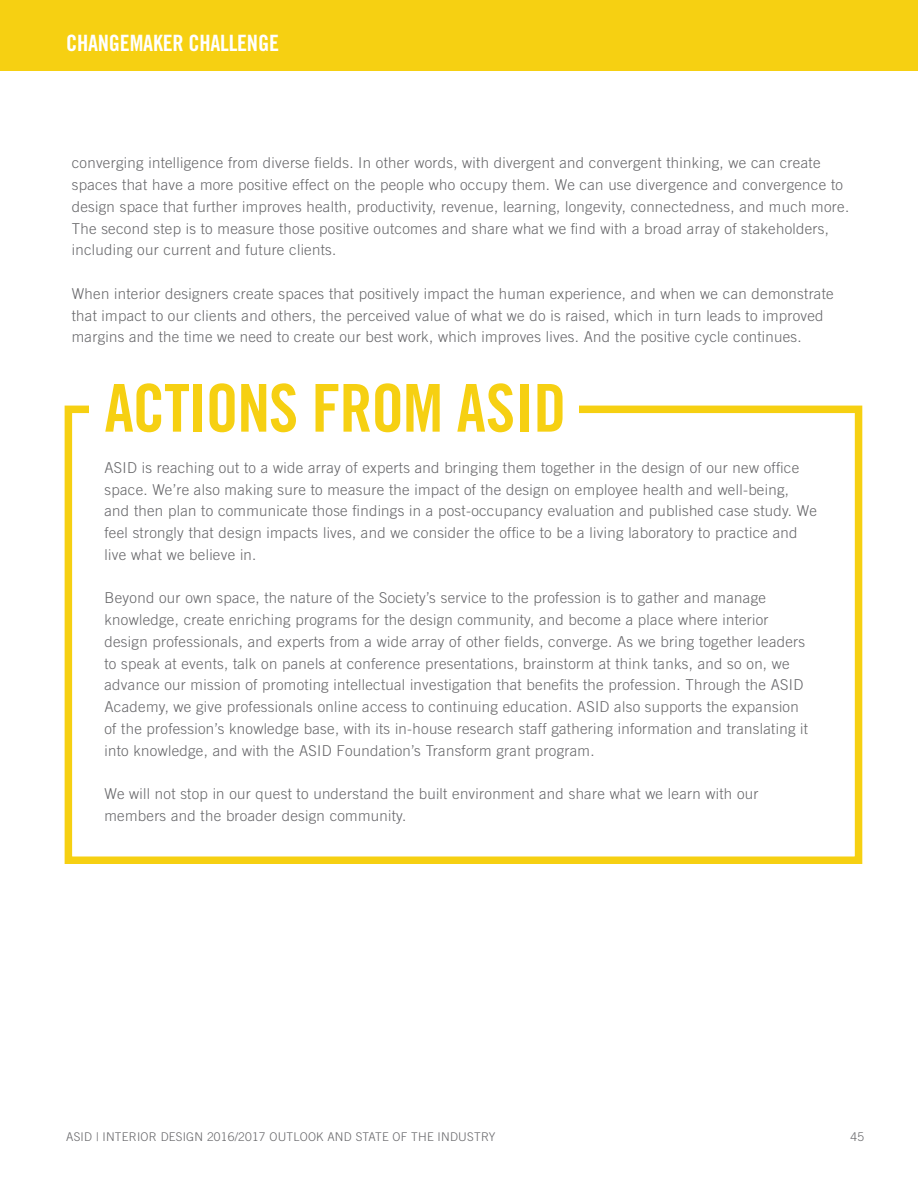
<style>
.page{position:relative;width:918px;height:1188px;background:#fff}
.page>*{position:absolute;margin:0;border:0;box-sizing:border-box;transform-origin:0 0}
.t1{font:66px "Trade Gothic LT Std Bd Cn 20";letter-spacing:-.02em;color:#f6d012}
.t2{font:22.5px "Trade Gothic LT Std Bd Cn 20";letter-spacing:-.01em;color:#fff}
.t3{font:300 15px/21.8px "Trade Gothic LT Std";letter-spacing:.02em;color:#67676a}
.t4{font:300 12px "Trade Gothic LT Std";letter-spacing:.02em;color:#67676a}
</style>
<div class="page">
<div style="left:0;top:0;width:918px;height:71px;background:#f6d012"></div>
<div style="left:65px;top:406px;width:797px;height:458px;border:8px solid #f6d012"></div>
<div style="left:89px;top:374px;width:490px;height:69px;background:#fff"></div>
<h2 class="t2" style="left:66px;top:30px;width:214px">CHANGEMAKER CHALLENGE</h2>
<p class="t3" style="left:72px;top:152px;width:779px">converging intelligence from diverse fields. In other words, with divergent and convergent thinking, we can create spaces that have a more positive effect on the people who occupy them. We can use divergence and convergence to design space that further improves health, productivity, revenue, learning, longevity, connectedness, and much more.<br>The second step is to measure those positive outcomes and share what we find with a broad array of stakeholders, including our current and future clients.</p>
<p class="t3" style="left:72px;top:282px;width:763px">When interior designers create spaces that positively impact the human experience, and when we can demonstrate that impact to our clients and others, the perceived value of what we do is raised, which in turn leads to improved margins and the time we need to create our best work, which improves lives. And the positive cycle continues.</p>
<h1 class="t1" style="left:105px;top:368px;width:463px">ACTIONS FROM ASID</h1>
<p class="t3" style="left:105px;top:456px;width:714px">ASID is reaching out to a wide array of experts and bringing them together in the design of our new office space. We’re also making sure to measure the impact of the design on employee health and well-being, and then plan to communicate those findings in a post-occupancy evaluation and published case study. We feel strongly that design impacts lives, and we consider the office to be a living laboratory to practice and live what we believe in.</p>
<p class="t3" style="left:105px;top:587px;width:705px">Beyond our own space, the nature of the Society’s service to the profession is to gather and manage knowledge, create enriching programs for the design community, and become a place where interior design professionals, and experts from a wide array of other fields, converge. As we bring together leaders to speak at events, talk on panels at conference presentations, brainstorm at think tanks, and so on, we advance our mission of promoting intellectual investigation that benefits the profession. Through the ASID Academy, we give professionals online access to continuing education. ASID also supports the expansion of the profession’s knowledge base, with its in-house research staff gathering information and translating it into knowledge, and with the ASID Foundation’s Transform grant program.</p>
<p class="t3" style="left:105px;top:783px;width:656px">We will not stop in our quest to understand the built environment and share what we learn with our members and the broader design community.</p>
<p class="t4" style="left:66px;top:1129px;width:431px">ASID | INTERIOR DESIGN 2016/2017 OUTLOOK AND STATE OF THE INDUSTRY</p>
<p class="t4" style="left:850px;top:1129px;width:15px">45</p>
</div>
